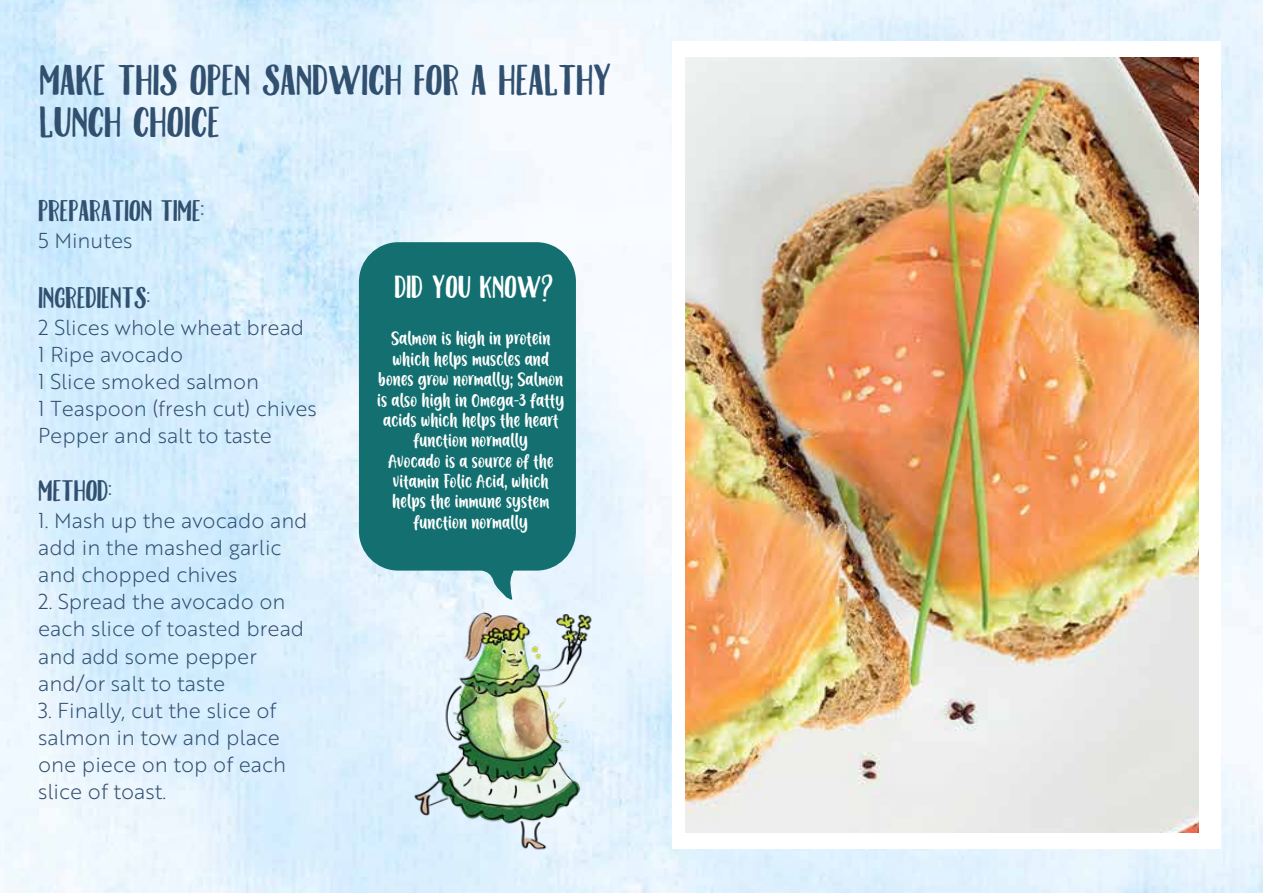
<style>
.page{position:relative;width:1263px;height:893px;background:#fff}
.page>*{position:absolute;margin:0;border:0;box-sizing:border-box;transform-origin:0 0}
.t1{font:39px/42px "Caferus Normal";color:#31506f}
.t2{font:28.8px "Caferus Normal";color:#fff}
.t3{font:27px "Caferus Normal";color:#31506f}
.t4{font:21px/27px "Brother 1816 Light";color:#31506f}
.t5{font:16.95px/20.4px "A Calling";letter-spacing:.005em;color:#fff;text-align:center}
</style>
<div class="page">
<img style="left:685px;top:58px;width:513px;height:775px">
<img style="left:412px;top:503px;width:195px;height:390px">
<svg style="left:359px;top:242px;width:217px;height:358px;background:#287c7d"></svg>
<h1 class="t1" style="left:39px;top:61px;width:573px">MAKE THIS OPEN SANDWICH FOR A HEALTHY<br>LUNCH CHOICE</h1>
<p class="t3" style="left:38px;top:194px;width:167px">PREPARATION TIME:</p>
<p class="t4" style="left:38px;top:226px;width:96px">5 Minutes</p>
<p class="t3" style="left:38px;top:281px;width:113px">INGREDIENTS:</p>
<p class="t4" style="left:38px;top:313px;width:280px">2 Slices whole wheat bread<br>1 Ripe avocado<br>1 Slice smoked salmon<br>1 Teaspoon (fresh cut) chives<br>Pepper and salt to taste</p>
<p class="t3" style="left:38px;top:474px;width:75px">METHOD:</p>
<p class="t4" style="left:38px;top:507px;width:271px">1. Mash up the avocado and add in the mashed garlic and chopped chives</p>
<p class="t4" style="left:38px;top:588px;width:268px">2. Spread the avocado on each slice of toasted bread and add some pepper and/or salt to taste</p>
<p class="t4" style="left:38px;top:696px;width:249px">3. Finally, cut the slice of salmon in tow and place one piece on top of each slice of toast.</p>
<h2 class="t2" style="left:395px;top:268px;width:160px">DID YOU KNOW?</h2>
<p class="t5" style="left:377px;top:329px;width:189px">Salmon is high in protein which helps muscles and bones grow normally; Salmon is also high in Omega-3 fatty acids which helps the heart function normally<br>Avocado is a source of the vitamin Folic Acid, which helps the immune system function normally</p>
</div>
